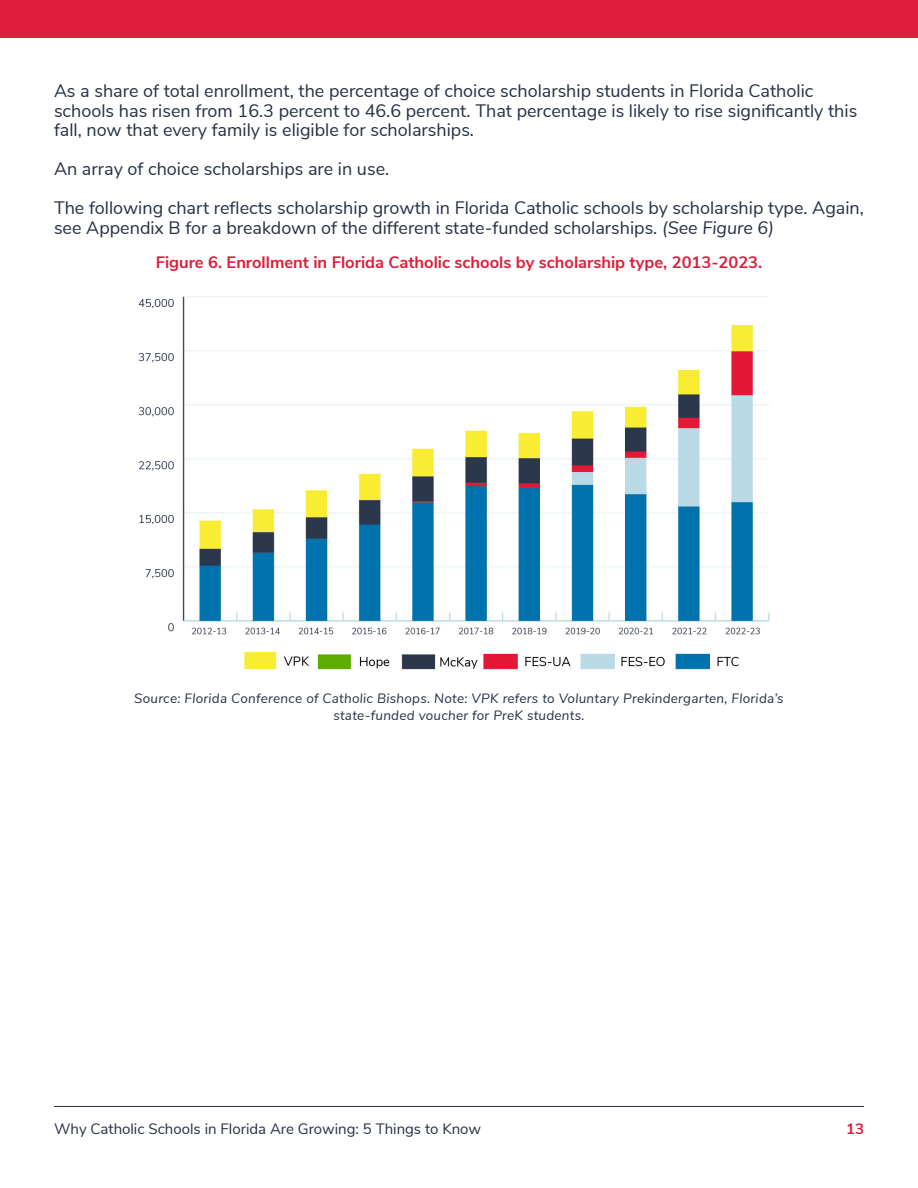
<style>
.page{position:relative;width:918px;height:1188px;background:#fff}
.page>*{position:absolute;margin:0;border:0;box-sizing:border-box;transform-origin:0 0}
.t1{font:18px/19.5px "Nunito Sans";color:#273043}
.t2{font:700 16.5px "Nunito Sans";color:#de1d3a}
.t3{font:15px "Nunito Sans";color:#273043}
.t4{font:700 15px "Nunito Sans";color:#de1d3a}
.t5{font:italic 13.5px/16.5px "Nunito Sans";letter-spacing:.02em;color:#273043;text-align:center}
.s1{font-style:italic}
</style>
<div class="page">
<div style="left:0;top:0;width:918px;height:38px;background:#de1d3a"></div>
<img style="left:138px;top:296px;width:632px;height:374px">
<hr style="left:54px;top:1106px;width:810px;height:1px;background:#273043">
<p class="t1" style="left:54px;top:80px;width:805px">As a share of total enrollment, the percentage of choice scholarship students in Florida Catholic schools has risen from 16.3 percent to 46.6 percent. That percentage is likely to rise significantly this fall, now that every family is eligible for scholarships.</p>
<p class="t1" style="left:54px;top:148px;width:812px;line-height:39px">An array of choice scholarships are in use.<br>The following chart reflects scholarship growth in Florida Catholic schools by scholarship type. Again,</p>
<p class="t1" style="left:54px;top:216px;width:721px">see Appendix B for a breakdown of the different state-funded scholarships. <span class="s1">(See Figure 6)</span></p>
<p class="t2" style="left:156px;top:250px;width:608px">Figure 6. Enrollment in Florida Catholic schools by scholarship type, 2013-2023.</p>
<p class="t5" style="left:134px;top:689px;width:651px">Source: Florida Conference of Catholic Bishops. Note: VPK refers to Voluntary Prekindergarten, Florida’s state-funded voucher for PreK students.</p>
<p class="t3" style="left:54px;top:1118px;width:429px">Why Catholic Schools in Florida Are Growing: 5 Things to Know</p>
<p class="t4" style="left:846px;top:1118px;width:19px">13</p>
</div>
